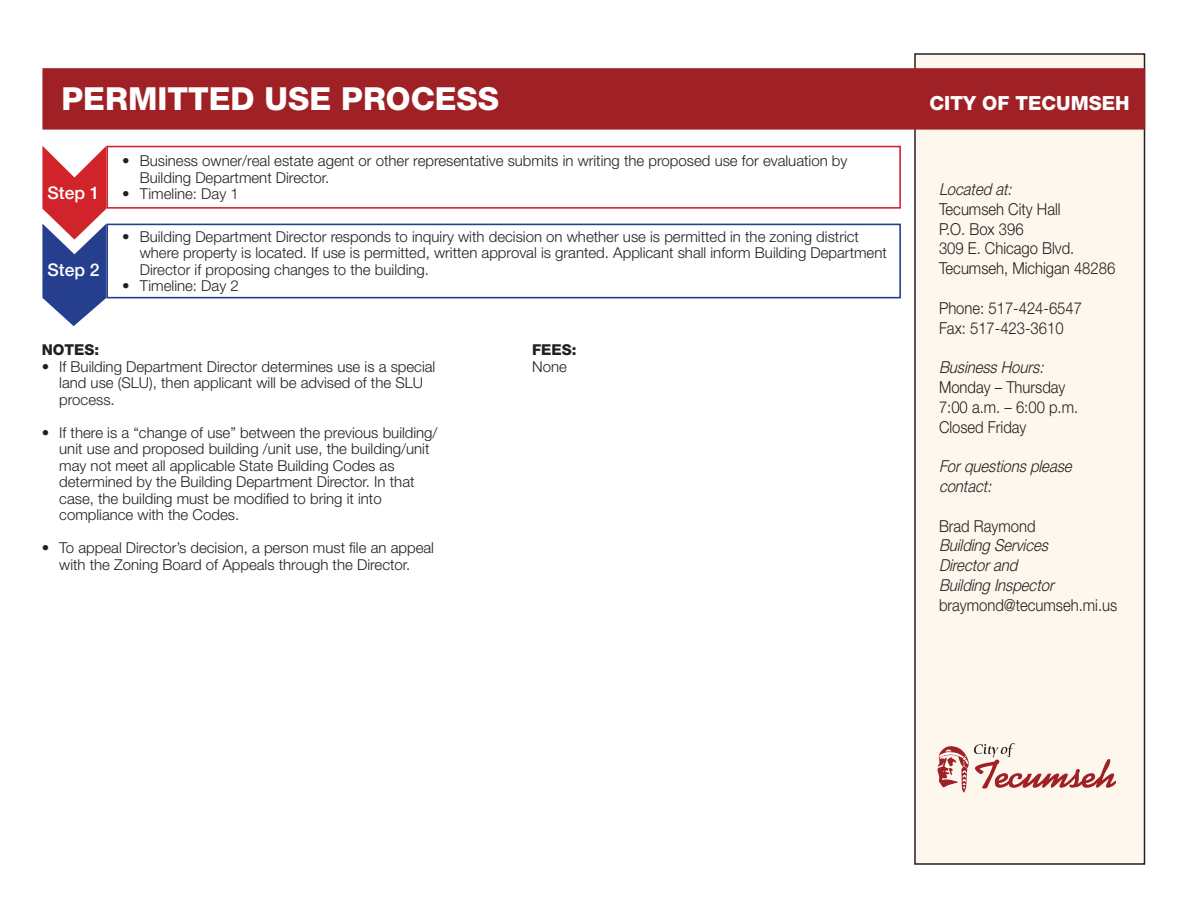
<style>
.page{position:relative;width:1188px;height:918px;background:#fff}
.page>*{position:absolute;margin:0;border:0;box-sizing:border-box;transform-origin:0 0}
.t1{font:800 31.8px "Helvetica Neue LT Std";color:#fff}
.t2{font:800 19.5px "Helvetica Neue LT Std";color:#fff}
.t3{font:500 17.55px "Helvetica Neue LT Std";color:#fff}
.t4{font:300 16.5px "Helvetica Neue LT Std";color:#231f20;scale:.9 1}
.t5{font:italic 300 16.5px "Helvetica Neue LT Std";color:#231f20;scale:.9 1}
.t6{font:300 15px/16.5px "Helvetica Neue LT Std";color:#231f20}
.t7{font:800 15px "Helvetica Neue LT Std";color:#231f20}
</style>
<div class="page">
<div style="left:915px;top:54px;width:229px;height:810px;background:#fef7ed"></div>
<div style="left:914px;top:53px;width:231px;height:812px;border:2px solid #231f20"></div>
<div style="left:43px;top:69px;width:1101px;height:60px;background:#9f2125"></div>
<div style="left:42px;top:68px;width:1103px;height:62px;border:2px solid #9f2125"></div>
<div style="left:106px;top:146px;width:795px;height:63px;border:2px solid #d1232a"></div>
<div style="left:106px;top:224px;width:795px;height:74px;border:2px solid #253f8e"></div>
<svg style="left:42px;top:146px;width:64px;height:180px"></svg>
<svg style="left:938px;top:743px;width:178px;height:50px"></svg>
<p class="t1" style="left:62px;top:80px;width:439px">PERMITTED USE PROCESS</p>
<p class="t2" style="left:930px;top:92px;width:202px">CITY OF TECUMSEH</p>
<p class="t6" style="left:140px;top:152px;width:709px;text-indent:-17px">• Business owner/real estate agent or other representative submits in writing the proposed use for evaluation by<br>Building Department Director.</p>
<p class="t3" style="left:48px;top:182px;width:54px">Step 1</p>
<p class="t6" style="left:122px;top:185px;width:118px">• Timeline: Day 1</p>
<p class="t6" style="left:140px;top:228px;width:749px;text-indent:-17px">• Building Department Director responds to inquiry with decision on whether use is permitted in the zoning district where property is located. If use is permitted, written approval is granted. Applicant shall inform Building Department<br>Director if proposing changes to the building.</p>
<p class="t6" style="left:122px;top:277px;width:118px">• Timeline: Day 2</p>
<p class="t3" style="left:48px;top:260px;width:54px">Step 2</p>
<p class="t7" style="left:42px;top:341px;width:59px">NOTES:</p>
<p class="t6" style="left:59px;top:358px;width:378px;text-indent:-17px">• If Building Department Director determines use is a special land use (SLU), then applicant will be advised of the SLU process.</p>
<p class="t6" style="left:59px;top:424px;width:380px;text-indent:-17px">• If there is a “change of use” between the previous building/ unit use and proposed building /unit use, the building/unit may not meet all applicable State Building Codes as determined by the Building Department Director. In that case, the building must be modified to bring it into compliance with the Codes.</p>
<p class="t6" style="left:42px;top:539px;width:394px;text-align:center">• To appeal Director’s decision, a person must file an appeal with the Zoning Board of Appeals through the Director.</p>
<p class="t7" style="left:532px;top:341px;width:46px">FEES:</p>
<p class="t6" style="left:532px;top:358px;width:36px">None</p>
<p class="t5" style="left:939px;top:179px;width:87px">Located at:</p>
<p class="t4" style="left:939px;top:199px;width:137px">Tecumseh City Hall</p>
<p class="t4" style="left:939px;top:219px;width:96px">P.O. Box 396</p>
<p class="t4" style="left:939px;top:238px;width:152px">309 E. Chicago Blvd.</p>
<p class="t4" style="left:939px;top:258px;width:197px">Tecumseh, Michigan 48286</p>
<p class="t4" style="left:939px;top:298px;width:160px">Phone: 517-424-6547</p>
<p class="t4" style="left:939px;top:318px;width:140px">Fax: 517-423-3610</p>
<p class="t5" style="left:939px;top:357px;width:122px">BusinessHours:</p>
<p class="t4" style="left:939px;top:377px;width:142px">Monday – Thursday</p>
<p class="t4" style="left:939px;top:397px;width:156px">7:00 a.m. – 6:00 p.m.</p>
<p class="t4" style="left:939px;top:417px;width:99px">Closed Friday</p>
<p class="t5" style="left:939px;top:456px;width:153px">Forquestionsplease</p>
<p class="t5" style="left:939px;top:476px;width:64px">contact:</p>
<p class="t4" style="left:939px;top:516px;width:109px">Brad Raymond</p>
<p class="t5" style="left:939px;top:535px;width:127px">Building Services</p>
<p class="t5" style="left:939px;top:555px;width:93px">Directorand</p>
<p class="t5" style="left:939px;top:575px;width:134px">Building Inspector</p>
<p class="t4" style="left:939px;top:595px;width:200px">braymond@tecumseh.mi.us</p>
</div>
